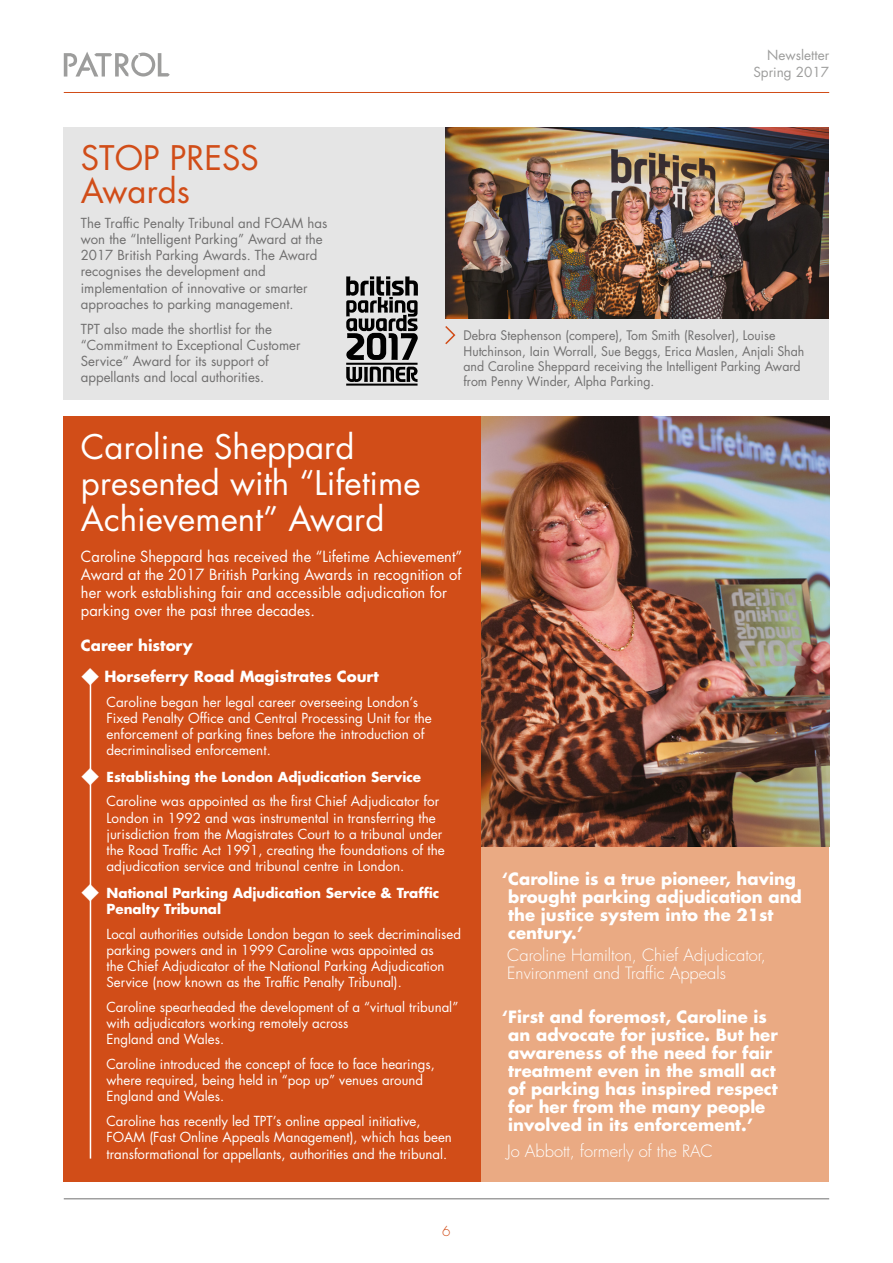
<style>
.page{position:relative;width:893px;height:1263px;background:#fff}
.page>*{position:absolute;margin:0;border:0;box-sizing:border-box;transform-origin:0 0}
.t1{font:33px/36px "Futura";color:#fff}
.t2{font:33px/33px "Futura";color:#d14d18}
.t3{font:700 16.5px/18px "Futura";color:#fff}
.t4{font:300 16.5px/18px "Futura";color:#fff}
.t5{font:15px/18px "Futura";color:#fff}
.t6{font:700 15px "Futura";color:#fff}
.t7{font:13.5px/16.2px "Futura";color:#fff}
.t8{font:13.5px/16.2px "Futura";color:#706f6f}
.t9{font:700 13.5px/16.2px "Futura";color:#fff}
.t10{font:13.5px/16.2px "Futura";color:#9d9d9c;text-align:right}
.t11{font:300 13.5px "Futura";color:#d14d18}
.t12{font:12.9px/15.5px "Futura";color:#706f6f;scale:.96 1}
.s1{font-weight:700}
</style>
<div class="page">
<svg style="left:64px;top:52px;width:106px;height:25px"></svg>
<hr style="left:64px;top:92px;width:765px;height:1px;background:#d14d18">
<hr style="left:64px;top:1198px;width:765px;height:1px;background:#706f6f">
<div style="left:481px;top:846px;width:348px;height:336px;background:#eaaa83"></div>
<div style="left:64px;top:417px;width:417px;height:765px;background:#d14d18"></div>
<div style="left:64px;top:128px;width:765px;height:272px;background:#e5e5e5"></div>
<svg style="left:346px;top:276px;width:72px;height:84px"></svg>
<hr style="left:346px;top:384px;width:72px;height:2px;background:#000">
<hr style="left:346px;top:363px;width:72px;height:2px;background:#000">
<svg style="left:346px;top:367px;width:16px;height:15px"></svg>
<svg style="left:364px;top:367px;width:4px;height:15px"></svg>
<svg style="left:370px;top:367px;width:48px;height:15px"></svg>
<img style="left:445px;top:128px;width:384px;height:191px">
<svg style="left:445px;top:326px;width:11px;height:19px"></svg>
<img style="left:481px;top:417px;width:348px;height:429px">
<hr style="left:90px;top:674px;width:1px;height:484px;background:#fff">
<p class="t10" style="left:753px;top:47px;width:77px">Newsletter<br>Spring 2017</p>
<h1 class="t2" style="left:81px;top:142px;width:180px">STOP PRESS<br>Awards</h1>
<p class="t8" style="left:81px;top:215px;width:248px">The Traffic Penalty Tribunal and FOAM has won the “Intelligent Parking” Award at the 2017 British Parking Awards. The Award recognises the development and implementation of innovative or smarter approaches to parking management.</p>
<p class="t8" style="left:81px;top:321px;width:221px">TPT also made the shortlist for the “Commitment to Exceptional Customer Service” Award for its support of appellants and local authorities.</p>
<p class="t12" style="left:463px;top:328px;width:357px">Debra Stephenson (compere), Tom Smith (Resolver), Louise Hutchinson, Iain Worrall, Sue Beggs, Erica Maslen, Anjali Shah and Caroline Sheppard receiving the Intelligent Parking Award from Penny Winder, Alpha Parking.</p>
<h1 class="t1" style="left:81px;top:429px;width:341px">Caroline Sheppard presented with “Lifetime<br>Achievement” Award</h1>
<p class="t5" style="left:81px;top:548px;width:383px">Caroline Sheppard has received the “Lifetime Achievement” Award at the 2017 British Parking Awards in recognition of her work establishing fair and accessible adjudication for parking over the past three decades.</p>
<p class="t6" style="left:81px;top:635px;width:113px">Career history</p>
<p class="t6" style="left:81px;top:666px;width:300px">◆ Horseferry Road Magistrates Court</p>
<p class="t7" style="left:106px;top:694px;width:327px">Caroline began her legal career overseeing London’s Fixed Penalty Office and Central Processing Unit for the enforcement of parking fines before the introduction of decriminalised enforcement.</p>
<p class="t7" style="left:107px;top:764px;width:334px;line-height:24.8px;text-indent:-26px">◆ <span class="s1">Establishing the London Adjudication Service<br></span>Caroline was appointed as the first Chief Adjudicator for</p>
<p class="t7" style="left:107px;top:810px;width:340px">London in 1992 and was instrumental in transferring the jurisdiction from the Magistrates Court to a tribunal under the Road Traffic Act 1991, creating the foundations of the adjudication service and tribunal centre in London.</p>
<p class="t9" style="left:107px;top:884px;width:334px;text-indent:-26px">◆ National Parking Adjudication Service &amp; Traffic<br>Penalty Tribunal</p>
<p class="t7" style="left:106px;top:926px;width:356px">Local authorities outside London began to seek decriminalised parking powers and in 1999 Caroline was appointed as<br>the Chief Adjudicator of the National Parking Adjudication Service (now known as the Traffic Penalty Tribunal).</p>
<p class="t7" style="left:106px;top:999px;width:353px">Caroline spearheaded the development of a “virtual tribunal” with adjudicators working remotely across<br>England and Wales.</p>
<p class="t7" style="left:106px;top:1056px;width:330px">Caroline introduced the concept of face to face hearings, where required, being held in “pop up” venues around<br>England and Wales.</p>
<p class="t7" style="left:106px;top:1113px;width:347px">Caroline has recently led TPT’s online appeal initiative,<br>FOAM (Fast Online Appeals Management), which has been transformational for appellants, authorities and the tribunal.</p>
<p class="t11" style="left:442px;top:1222px;width:10px">6</p>
<p class="t3" style="left:508px;top:869px;width:295px;text-indent:-6px">‘Caroline is a true pioneer, having brought parking adjudication and the justice system into the 21st century.’</p>
<p class="t4" style="left:507px;top:947px;width:260px">Caroline Hamilton, Chief Adjudicator,<br>Environment and Traffic Appeals</p>
<p class="t3" style="left:508px;top:1007px;width:271px;text-indent:-6px">‘First and foremost, Caroline is an advocate for justice. But her awareness of the need for fair treatment even in the small act of parking has inspired respect for her from the many people involved in its enforcement.’</p>
<p class="t4" style="left:507px;top:1143px;width:207px">Jo Abbott, formerly of the RAC</p>
</div>
